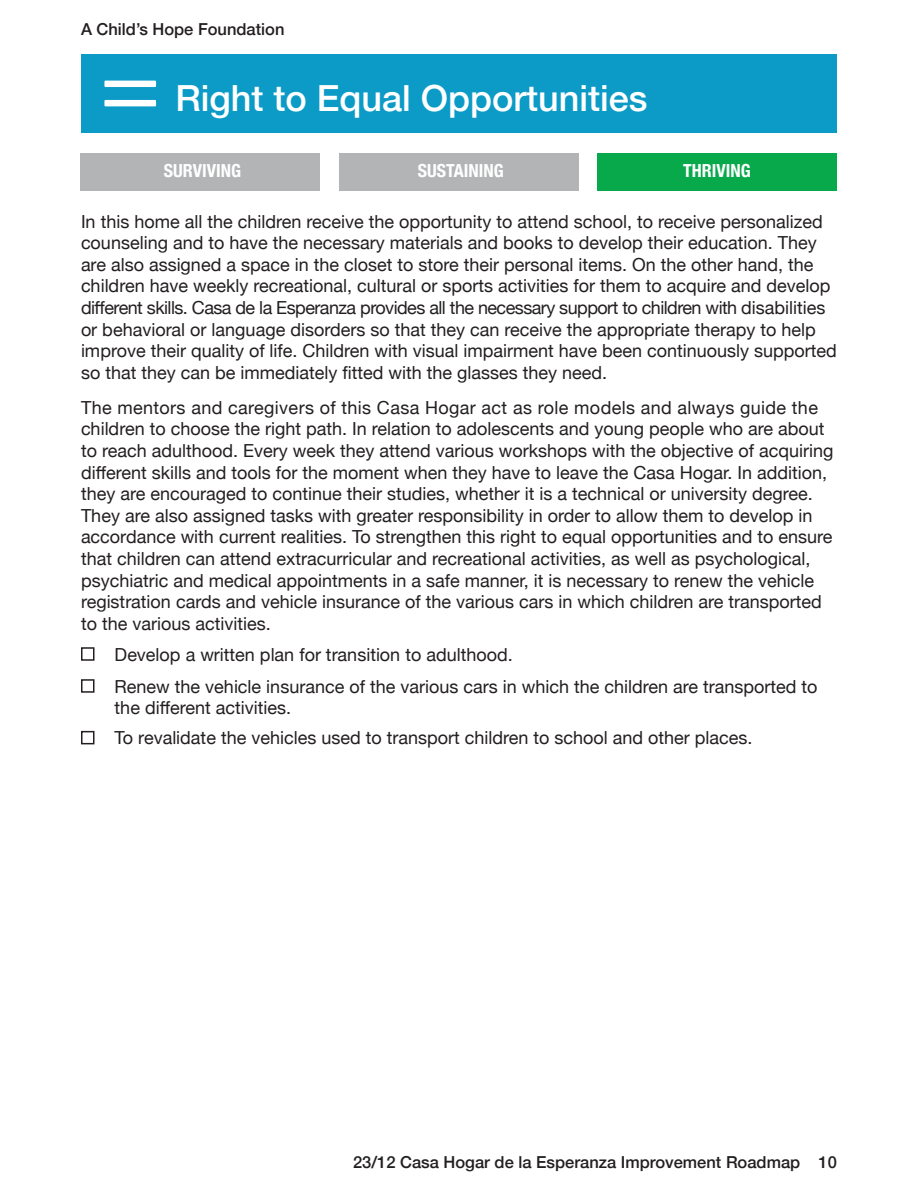
<style>
.page{position:relative;width:918px;height:1188px;background:#fff}
.page>*{position:absolute;margin:0;border:0;box-sizing:border-box;transform-origin:0 0}
.t1{font:500 36px "Helvetica Neue";color:#fff}
.Body{font:18px/21.6px "Helvetica Neue";color:#231f20}
.Table_Header{font:700 condensed 18px "Helvetica Neue";color:#fff}
.Numbering{font:500 16.5px "Helvetica Neue";color:#231f20}
</style>
<div class="page">
<div style="left:81px;top:54px;width:756px;height:79px;background:#0c9bc7"></div>
<svg style="left:104px;top:81px;width:52px;height:25px"></svg>
<div style="left:81px;top:647px;width:13px;height:14px;border:2px solid #231f20"></div>
<div style="left:81px;top:679px;width:13px;height:14px;border:2px solid #231f20"></div>
<div style="left:81px;top:731px;width:13px;height:13px;border:2px solid #231f20"></div>
<div style="left:81px;top:153px;width:239px;height:38px;background:#b2b4b6"></div>
<div style="left:339px;top:153px;width:239px;height:38px;background:#b2b4b6"></div>
<div style="left:597px;top:153px;width:240px;height:38px;background:#08a94b"></div>
<p class="Numbering" style="left:81px;top:16px;width:205px">A Child’s Hope Foundation</p>
<h3 class="t1" style="left:176px;top:69px;width:474px">Right to Equal Opportunities</h3>
<p class="Table_Header" style="left:164px;top:156px;width:79px">SURVIVING</p>
<p class="Table_Header" style="left:418px;top:156px;width:87px">SUSTAINING</p>
<p class="Table_Header" style="left:683px;top:156px;width:69px">THRIVING</p>
<p class="Body" style="left:81px;top:211px;width:758px">In this home all the children receive the opportunity to attend school, to receive personalized counseling and to have the necessary materials and books to develop their education. They are also assigned a space in the closet to store their personal items. On the other hand, the children have weekly recreational, cultural or sports activities for them to acquire and develop different skills. Casa de la Esperanza provides all the necessary support to children with disabilities or behavioral or language disorders so that they can receive the appropriate therapy to help improve their quality of life. Children with visual impairment have been continuously supported so that they can be immediately fitted with the glasses they need.</p>
<p class="Body" style="left:81px;top:398px;width:754px">The mentors and caregivers of this Casa Hogar act as role models and always guide the children to choose the right path. In relation to adolescents and young people who are about to reach adulthood. Every week they attend various workshops with the objective of acquiring different skills and tools for the moment when they have to leave the Casa Hogar. In addition, they are encouraged to continue their studies, whether it is a technical or university degree.<br>They are also assigned tasks with greater responsibility in order to allow them to develop in accordance with current realities. To strengthen this right to equal opportunities and to ensure that children can attend extracurricular and recreational activities, as well as psychological, psychiatric and medical appointments in a safe manner, it is necessary to renew the vehicle registration cards and vehicle insurance of the various cars in which children are transported to the various activities.</p>
<p class="Body" style="left:115px;top:645px;width:400px">Develop a written plan for transition to adulthood.</p>
<p class="Body" style="left:115px;top:677px;width:704px">Renew the vehicle insurance of the various cars in which the children are transported to the different activities.</p>
<p class="Body" style="left:115px;top:728px;width:639px">To revalidate the vehicles used to transport children to school and other places.</p>
<p class="Numbering" style="left:353px;top:1149px;width:485px">23/12 Casa Hogar de la Esperanza Improvement Roadmap 10</p>
</div>
